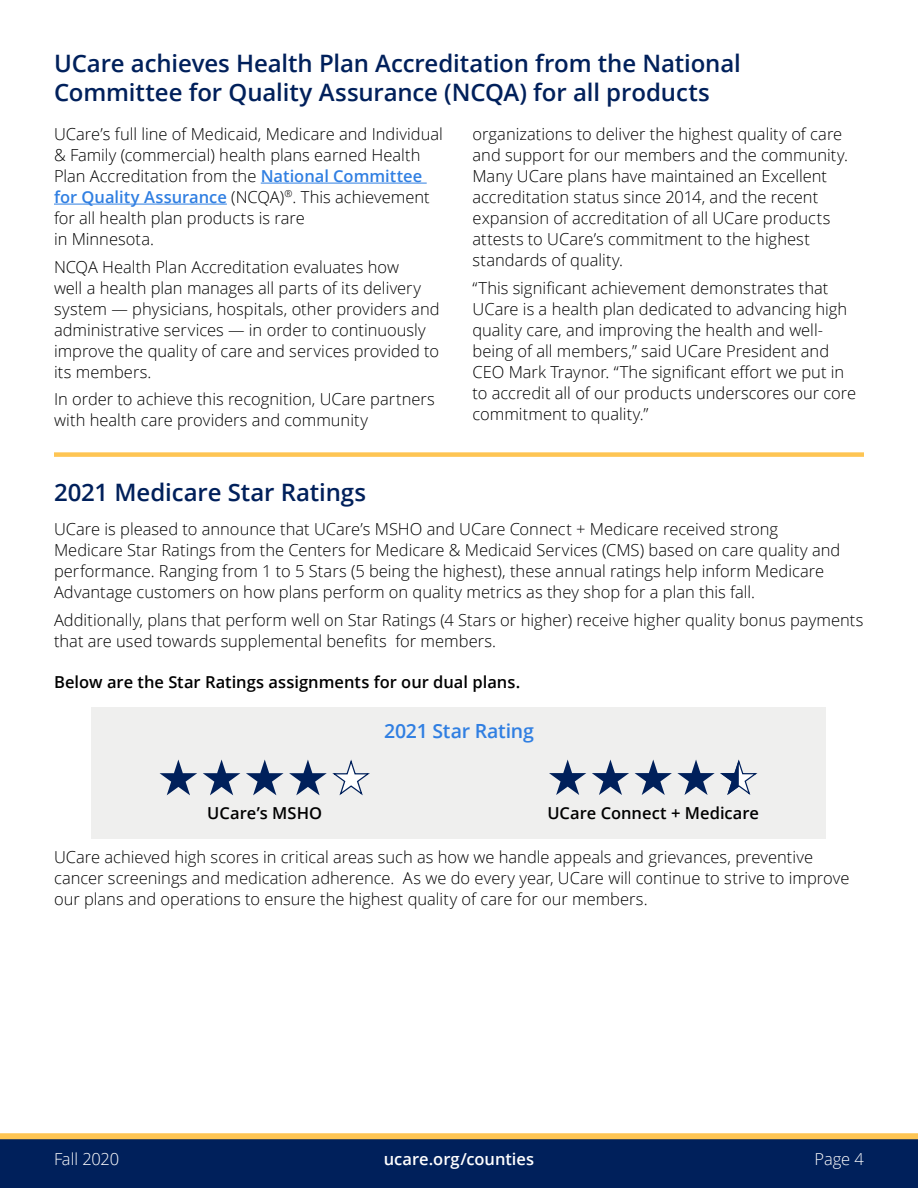
<style>
.page{position:relative;width:918px;height:1188px;background:#fff}
.page>*{position:absolute;margin:0;border:0;box-sizing:border-box;transform-origin:0 0}
.t1{font:600 24px/28.5px "Open Sans";letter-spacing:-.005em;color:#00205b}
.t2{font:600 19.5px "Open Sans";letter-spacing:-.015em;color:#307fe2}
.t3{font:300 16.5px/21px "Open Sans";color:#000}
.t4{font:600 16.5px "Open Sans";color:#000}
.t5{font:600 16.5px "Open Sans";color:#fff}
.t6{font:300 16.5px "Open Sans";letter-spacing:-.01em;color:#fff}
.s1{font-weight:600;color:#307fe2}
</style>
<div class="page">
<svg style="left:0;top:1133px;width:918px;height:55px;background:#1c335a"></svg>
<div style="left:54px;top:452px;width:810px;height:5px;background:#fec553"></div>
<hr style="left:261px;top:183px;width:166px;height:1px;background:#307fe2">
<hr style="left:54px;top:204px;width:173px;height:1px;background:#307fe2">
<div style="left:92px;top:708px;width:734px;height:131px;background:#efefee"></div>
<svg style="left:160px;top:759px;width:37px;height:36px"></svg>
<svg style="left:203px;top:759px;width:37px;height:36px"></svg>
<svg style="left:246px;top:759px;width:124px;height:37px"></svg>
<svg style="left:549px;top:760px;width:37px;height:35px"></svg>
<svg style="left:592px;top:760px;width:37px;height:35px"></svg>
<svg style="left:635px;top:759px;width:123px;height:36px"></svg>
<p class="t1" style="left:54px;top:49px;width:688px">UCare achieves Health Plan Accreditation from the National<br>Committee for Quality Assurance (NCQA) for all products</p>
<p class="t3" style="left:54px;top:123px;width:390px">UCare’s full line of Medicaid, Medicare and Individual &amp; Family (commercial) health plans earned Health Plan Accreditation from the <span class="s1">National Committee for Quality Assurance</span> (NCQA)<sup>®</sup>. This achievement for all health plan products is rare<br>in Minnesota.</p>
<p class="t3" style="left:54px;top:256px;width:387px">NCQA Health Plan Accreditation evaluates how<br>well a health plan manages all parts of its delivery system — physicians, hospitals, other providers and administrative services — in order to continuously improve the quality of care and services provided to its members.</p>
<p class="t3" style="left:54px;top:388px;width:382px">In order to achieve this recognition, UCare partners with health care providers and community</p>
<p class="t1" style="left:54px;top:477px;width:314px">2021 Medicare Star Ratings</p>
<p class="t3" style="left:472px;top:123px;width:377px">organizations to deliver the highest quality of care and support for our members and the community.<br>Many UCare plans have maintained an Excellent accreditation status since 2014, and the recent expansion of accreditation of all UCare products attests to UCare’s commitment to the highest standards of quality.</p>
<p class="t3" style="left:472px;top:277px;width:385px">“This significant achievement demonstrates that UCare is a health plan dedicated to advancing high quality care, and improving the health and well&shy;being of all members,” said UCare President and CEO Mark Traynor. “The significant effort we put in to accredit all of our products underscores our core commitment to quality.”</p>
<p class="t3" style="left:54px;top:518px;width:788px">UCare is pleased to announce that UCare’s MSHO and UCare Connect + Medicare received strong Medicare Star Ratings from the Centers for Medicare &amp; Medicaid Services (CMS) based on care quality and performance. Ranging from 1 to 5 Stars (5 being the highest), these annual ratings help inform Medicare Advantage customers on how plans perform on quality metrics as they shop for a plan this fall.</p>
<p class="t3" style="left:54px;top:609px;width:811px">Additionally, plans that perform well on Star Ratings (4 Stars or higher) receive higher quality bonus payments that are used towards supplemental benefits for members.</p>
<p class="t4" style="left:54px;top:671px;width:468px">Below are the Star Ratings assignments for our dual plans.</p>
<p class="t2" style="left:384px;top:717px;width:151px">2021 Star Rating</p>
<p class="t4" style="left:207px;top:802px;width:116px">UCare’s MSHO</p>
<p class="t4" style="left:547px;top:801px;width:213px">UCare Connect + Medicare</p>
<p class="t3" style="left:54px;top:846px;width:797px">UCare achieved high scores in critical areas such as how we handle appeals and grievances, preventive cancer screenings and medication adherence. As we do every year, UCare will continue to strive to improve our plans and operations to ensure the highest quality of care for our members.</p>
<p class="t6" style="left:54px;top:1148px;width:67px">Fall 2020</p>
<p class="t5" style="left:384px;top:1148px;width:152px">ucare.org/counties</p>
<p class="t6" style="left:815px;top:1148px;width:51px">Page 4</p>
</div>
